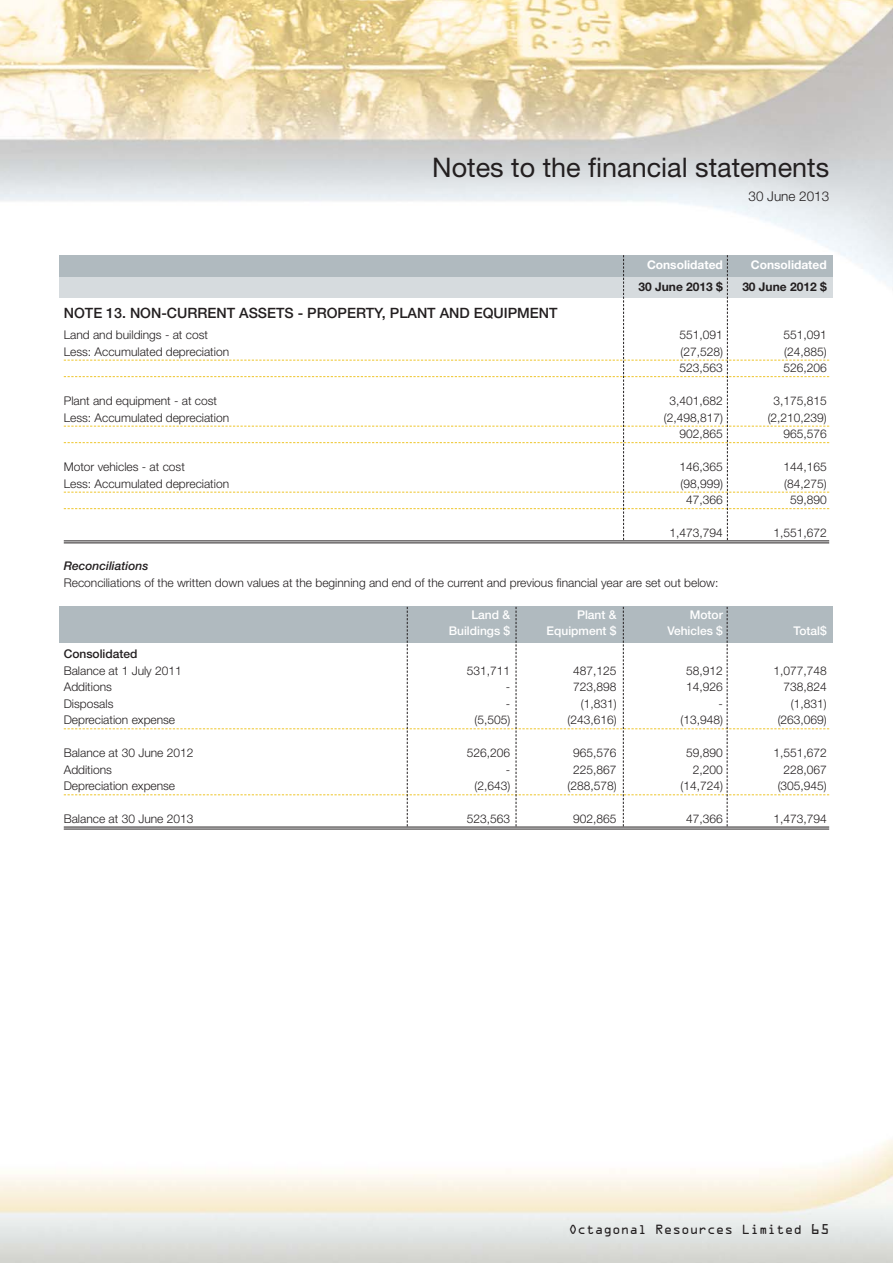
<style>
.page{position:relative;width:893px;height:1263px;background:#fff}
.page>*{position:absolute;margin:0;border:0;box-sizing:border-box;transform-origin:0 0}
.t1{font:27px "Helvetica Neue";color:#231f20}
.t2{font:500 14.25px "Helvetica Neue";color:#231f20}
.t3{font:300 13.5px "Helvetica Neue";color:#231f20}
.t4{font:300 12px "Helvetica Neue";color:#231f20}
.t5{font:500 12px "Helvetica Neue";color:#fff}
.t6{font:12px "OCRA";color:#231f20}
.t7{font:700 12px "Helvetica Neue";color:#fff}
.t8{font:700 12px "Helvetica Neue";color:#231f20}
.t9{font:italic 500 12px "Helvetica Neue";color:#231f20}
.t10{font:500 12px "Helvetica Neue";color:#231f20}
.s1{font-size:12.75px}
</style>
<div class="page">
<img style="left:0;top:0;width:893px;height:1263px">
<div style="left:60px;top:606px;width:773px;height:36px;background:#b0babf"></div>
<hr style="left:64px;top:540px;width:765px;height:1px;background:#231f20">
<hr style="left:64px;top:542px;width:765px;height:1px;background:#231f20">
<hr style="left:64px;top:826px;width:765px;height:1px;background:#231f20">
<hr style="left:64px;top:828px;width:765px;height:1px;background:#231f20">
<svg style="left:64px;top:255px;width:765px;height:285px"></svg>
<svg style="left:64px;top:607px;width:765px;height:219px"></svg>
<h1 class="t1" style="left:432px;top:157px;width:398px">Notes to the financial statements</h1>
<p class="t3" style="left:748px;top:191px;width:82px">30 June 2013</p>
<p class="t7" style="left:647px;top:261px;width:77px">Consolidated</p>
<p class="t7" style="left:751px;top:261px;width:77px">Consolidated</p>
<p class="t8" style="left:638px;top:282px;width:86px">30 June 2013 $</p>
<p class="t8" style="left:742px;top:282px;width:86px">30 June 2012 $</p>
<p class="t2" style="left:64px;top:308px;width:495px">NOTE 13. NON-CURRENT ASSETS - PROPERTY, PLANT AND EQUIPMENT</p>
<p class="t4" style="left:64px;top:330px;width:146px">Land and buildings - at cost</p>
<p class="t4" style="left:680px;top:330px;width:45px">551,091</p>
<p class="t4" style="left:783px;top:330px;width:45px">551,091</p>
<p class="t4" style="left:64px;top:347px;width:167px">Less: Accumulated depreciation</p>
<p class="t4" style="left:680px;top:347px;width:44px">(27,528)</p>
<p class="t4" style="left:784px;top:347px;width:44px">(24,885)</p>
<p class="t4" style="left:680px;top:363px;width:45px">523,563</p>
<p class="t4" style="left:783px;top:363px;width:45px">526,206</p>
<p class="t4" style="left:64px;top:396px;width:155px">Plant and equipment - at cost</p>
<p class="t4" style="left:670px;top:396px;width:55px">3,401,682</p>
<p class="t4" style="left:773px;top:396px;width:55px">3,175,815</p>
<p class="t4" style="left:64px;top:413px;width:167px">Less: Accumulated depreciation</p>
<p class="t4" style="left:664px;top:413px;width:61px">(2,498,817)</p>
<p class="t4" style="left:768px;top:413px;width:61px">(2,210,239)</p>
<p class="t4" style="left:680px;top:429px;width:45px">902,865</p>
<p class="t4" style="left:783px;top:429px;width:45px">965,576</p>
<p class="t4" style="left:64px;top:462px;width:123px">Motor vehicles - at cost</p>
<p class="t4" style="left:680px;top:462px;width:45px">146,365</p>
<p class="t4" style="left:783px;top:462px;width:45px">144,165</p>
<p class="t4" style="left:64px;top:479px;width:167px">Less: Accumulated depreciation</p>
<p class="t4" style="left:680px;top:479px;width:44px">(98,999)</p>
<p class="t4" style="left:784px;top:479px;width:44px">(84,275)</p>
<p class="t4" style="left:686px;top:495px;width:38px">47,366</p>
<p class="t4" style="left:790px;top:495px;width:38px">59,890</p>
<p class="t4" style="left:670px;top:528px;width:55px">1,473,794</p>
<p class="t4" style="left:773px;top:528px;width:55px">1,551,672</p>
<p class="t9" style="left:64px;top:561px;width:86px">Reconciliations</p>
<p class="t4" style="left:64px;top:578px;width:656px">Reconciliations of the written down values at the beginning and end of the current and previous financial year are set out below:</p>
<p class="t5" style="left:471px;top:610px;width:40px">Land &amp;</p>
<p class="t5" style="left:577px;top:610px;width:41px">Plant &amp;</p>
<p class="t5" style="left:690px;top:610px;width:35px">Motor</p>
<p class="t5" style="left:449px;top:627px;width:63px">Buildings $</p>
<p class="t5" style="left:547px;top:627px;width:71px">Equipment $</p>
<p class="t5" style="left:667px;top:627px;width:57px">Vehicles $</p>
<p class="t5" style="left:794px;top:627px;width:35px">Total$</p>
<p class="t10" style="left:64px;top:650px;width:75px">Consolidated</p>
<p class="t4" style="left:64px;top:666px;width:120px">Balance at 1 July 2011</p>
<p class="t4" style="left:467px;top:666px;width:45px">531,711</p>
<p class="t4" style="left:573px;top:666px;width:45px">487,125</p>
<p class="t4" style="left:686px;top:666px;width:38px">58,912</p>
<p class="t4" style="left:773px;top:666px;width:55px">1,077,748</p>
<p class="t4" style="left:64px;top:683px;width:50px">Additions</p>
<p class="t4" style="left:506px;top:683px;width:6px">-</p>
<p class="t4" style="left:573px;top:683px;width:45px">723,898</p>
<p class="t4" style="left:686px;top:683px;width:38px">14,926</p>
<p class="t4" style="left:783px;top:683px;width:45px">738,824</p>
<p class="t4" style="left:64px;top:699px;width:51px">Disposals</p>
<p class="t4" style="left:506px;top:699px;width:6px">-</p>
<p class="t4" style="left:581px;top:699px;width:37px">(1,831)</p>
<p class="t4" style="left:718px;top:699px;width:6px">-</p>
<p class="t4" style="left:791px;top:699px;width:37px">(1,831)</p>
<p class="t4" style="left:64px;top:716px;width:113px">Depreciation expense</p>
<p class="t4" style="left:474px;top:716px;width:37px">(5,505)</p>
<p class="t4" style="left:567px;top:716px;width:51px">(243,616)</p>
<p class="t4" style="left:680px;top:716px;width:44px">(13,948)</p>
<p class="t4" style="left:778px;top:716px;width:51px">(263,069)</p>
<p class="t4" style="left:64px;top:749px;width:131px">Balance at 30 June 2012</p>
<p class="t4" style="left:467px;top:749px;width:45px">526,206</p>
<p class="t4" style="left:573px;top:749px;width:45px">965,576</p>
<p class="t4" style="left:686px;top:749px;width:38px">59,890</p>
<p class="t4" style="left:773px;top:749px;width:55px">1,551,672</p>
<p class="t4" style="left:64px;top:765px;width:50px">Additions</p>
<p class="t4" style="left:506px;top:765px;width:6px">-</p>
<p class="t4" style="left:573px;top:765px;width:45px">225,867</p>
<p class="t4" style="left:693px;top:765px;width:31px">2,200</p>
<p class="t4" style="left:783px;top:765px;width:45px">228,067</p>
<p class="t4" style="left:64px;top:782px;width:113px">Depreciation expense</p>
<p class="t4" style="left:474px;top:782px;width:37px">(2,643)</p>
<p class="t4" style="left:567px;top:782px;width:51px">(288,578)</p>
<p class="t4" style="left:680px;top:782px;width:44px">(14,724)</p>
<p class="t4" style="left:778px;top:782px;width:51px">(305,945)</p>
<p class="t4" style="left:64px;top:815px;width:131px">Balance at 30 June 2013</p>
<p class="t4" style="left:467px;top:815px;width:45px">523,563</p>
<p class="t4" style="left:573px;top:815px;width:45px">902,865</p>
<p class="t4" style="left:686px;top:815px;width:38px">47,366</p>
<p class="t4" style="left:773px;top:815px;width:55px">1,473,794</p>
<p class="t6" style="left:569px;top:1224px;width:262px">Octagonal Resources Limited <span class="s1">65</span></p>
</div>
